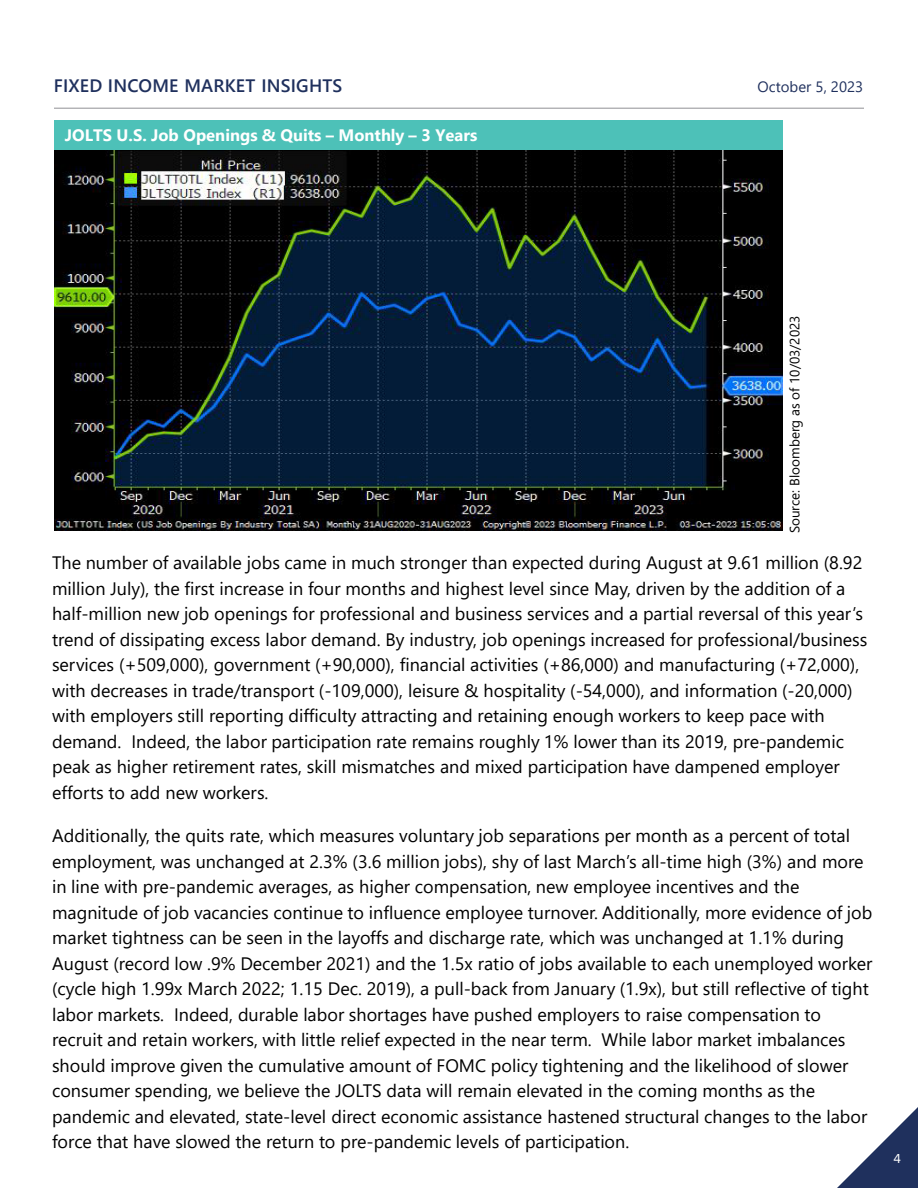
<style>
.page{position:relative;width:918px;height:1188px;background:#fff}
.page>*{position:absolute;margin:0;border:0;box-sizing:border-box;transform-origin:0 0}
.t1{font:18px/25.5px "Segoe UI";color:#000}
.t2{font:600 18px "Segoe UI";letter-spacing:.01em;color:#1f305d}
.t3{font:700 16.5px "Segoe UI";color:#fff}
.t4{font:15px "Segoe UI";letter-spacing:.005em;color:#1f305d}
.t5{font:13.5px "Segoe UI";color:#000}
.t6{font:13.5px "Proxima Nova";color:#fff}
</style>
<div class="page">
<hr style="left:54px;top:108px;width:810px;height:1px;background:#919195">
<svg style="left:837px;top:1107px;width:81px;height:81px"></svg>
<div style="left:54px;top:120px;width:728px;height:31px;background:#4dc1b8"></div>
<img style="left:54px;top:151px;width:728px;height:380px">
<p class="t2" style="left:54px;top:68px;width:290px">FIXED INCOME MARKET INSIGHTS</p>
<p class="t4" style="left:758px;top:72px;width:107px">October 5, 2023</p>
<p class="t3" style="left:65px;top:120px;width:414px">JOLTS U.S. Job Openings &amp; Quits – Monthly – 3 Years</p>
<p class="t5" style="left:782px;top:533px;width:219px;rotate:-90deg">Source: Bloomberg as of 10/03/2023</p>
<p class="t1" style="left:52px;top:548px;width:817px">The number of available jobs came in much stronger than expected during August at 9.61 million (8.92 million July), the first increase in four months and highest level since May, driven by the addition of a half-million new job openings for professional and business services and a partial reversal of this year’s trend of dissipating excess labor demand. By industry, job openings increased for professional/business services (+509,000), government (+90,000), financial activities (+86,000) and manufacturing (+72,000), with decreases in trade/transport (-109,000), leisure &amp; hospitality (-54,000), and information (-20,000) with employers still reporting difficulty attracting and retaining enough workers to keep pace with demand. Indeed, the labor participation rate remains roughly 1% lower than its 2019, pre-pandemic peak as higher retirement rates, skill mismatches and mixed participation have dampened employer efforts to add new workers.</p>
<p class="t1" style="left:52px;top:822px;width:822px">Additionally, the quits rate, which measures voluntary job separations per month as a percent of total employment, was unchanged at 2.3% (3.6 million jobs), shy of last March’s all-time high (3%) and more in line with pre-pandemic averages, as higher compensation, new employee incentives and the magnitude of job vacancies continue to influence employee turnover. Additionally, more evidence of job market tightness can be seen in the layoffs and discharge rate, which was unchanged at 1.1% during August (record low .9% December 2021) and the 1.5x ratio of jobs available to each unemployed worker (cycle high 1.99x March 2022; 1.15 Dec. 2019), a pull-back from January (1.9x), but still reflective of tight labor markets. Indeed, durable labor shortages have pushed employers to raise compensation to recruit and retain workers, with little relief expected in the near term. While labor market imbalances should improve given the cumulative amount of FOMC policy tightening and the likelihood of slower consumer spending, we believe the JOLTS data will remain elevated in the coming months as the pandemic and elevated, state-level direct economic assistance hastened structural changes to the labor force that have slowed the return to pre-pandemic levels of participation.</p>
<p class="t6" style="left:893px;top:1149px;width:9px">4</p>
</div>
